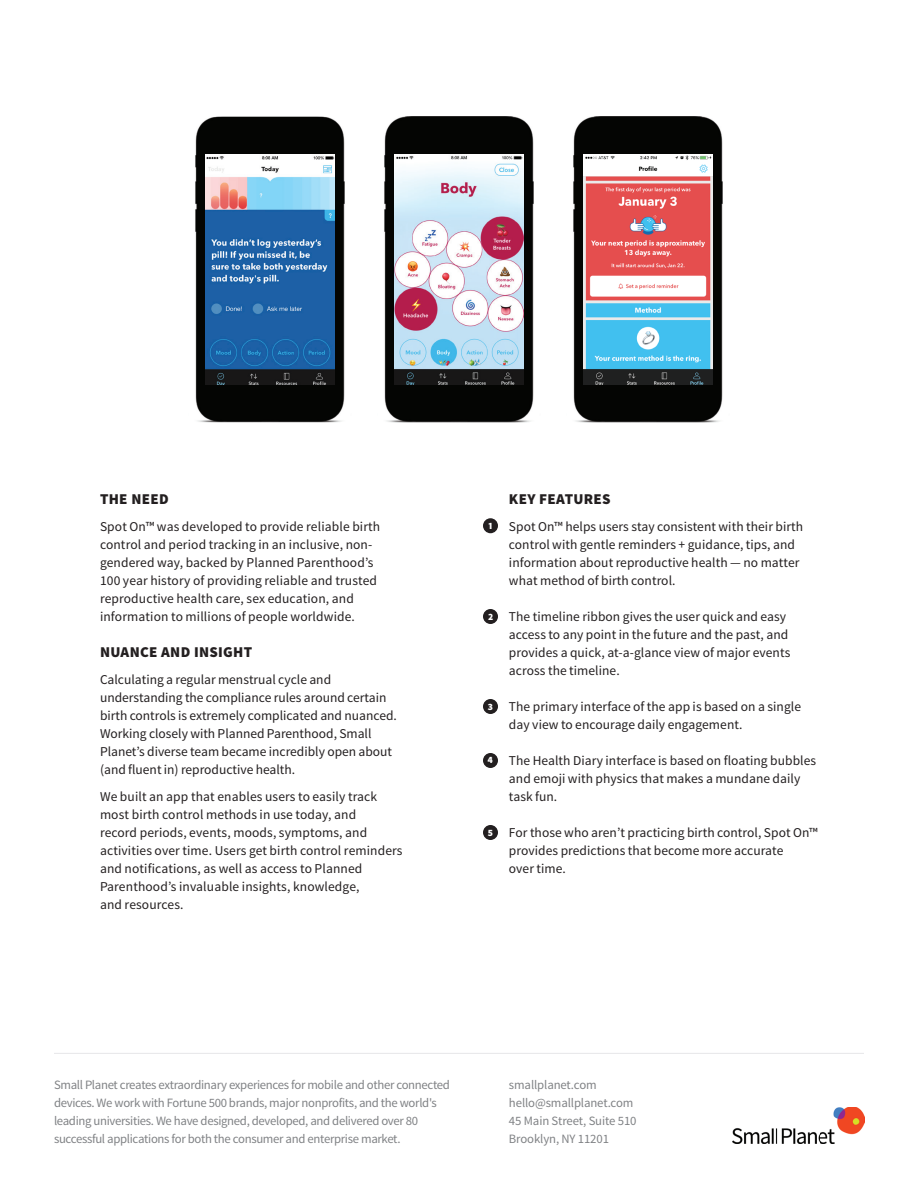
<style>
.page{position:relative;width:918px;height:1188px;background:#fff}
.page>*{position:absolute;margin:0;border:0;box-sizing:border-box;transform-origin:0 0}
.t1{font:900 15px "Source Sans Pro";letter-spacing:.02em;color:#231f20}
.t2{font:13.5px/18px "Source Sans Pro";letter-spacing:.005em;color:#231f20}
.t3{font:12.75px/18px "Source Sans Pro";letter-spacing:-.025em;color:#808285}
.t4{font:900 9.6px "Source Sans Pro";color:#fff}
</style>
<div class="page">
<img style="left:384px;top:117px;width:150px;height:306px">
<img style="left:195px;top:117px;width:150px;height:306px">
<img style="left:573px;top:117px;width:150px;height:306px">
<img style="left:205px;top:154px;width:130px;height:231px">
<img style="left:394px;top:154px;width:130px;height:231px">
<img style="left:583px;top:154px;width:130px;height:231px">
<div style="left:483px;top:518px;width:15px;height:15px;background:#231f20;border-radius:50%"></div>
<div style="left:483px;top:609px;width:15px;height:15px;background:#231f20;border-radius:50%"></div>
<div style="left:483px;top:699px;width:15px;height:15px;background:#231f20;border-radius:50%"></div>
<div style="left:483px;top:753px;width:15px;height:15px;background:#231f20;border-radius:50%"></div>
<div style="left:483px;top:825px;width:15px;height:15px;background:#231f20;border-radius:50%"></div>
<hr style="left:54px;top:1053px;width:810px;height:1px;background:#e6e7e9">
<img style="left:733px;top:1107px;width:131px;height:36px">
<p class="t1" style="left:100px;top:489px;width:70px">THE NEED</p>
<p class="t2" style="left:100px;top:518px;width:282px">Spot On™ was developed to provide reliable birth control and period tracking in an inclusive, non&shy;gendered way, backed by Planned Parenthood’s 100 year history of providing reliable and trusted reproductive health care, sex education, and information to millions of people worldwide.</p>
<p class="t1" style="left:100px;top:642px;width:154px">NUANCE AND INSIGHT</p>
<p class="t2" style="left:100px;top:671px;width:298px">Calculating a regular menstrual cycle and understanding the compliance rules around certain birth controls is extremely complicated and nuanced.<br>Working closely with Planned Parenthood, Small Planet’s diverse team became incredibly open about (and fluent in) reproductive health.</p>
<p class="t2" style="left:100px;top:788px;width:304px">We built an app that enables users to easily track most birth control methods in use today, and<br>record periods, events, moods, symptoms, and activities over time. Users get birth control reminders and notifications, as well as access to Planned Parenthood’s invaluable insights, knowledge,<br>and resources.</p>
<p class="t4" style="left:489px;top:519px;width:6px">1</p>
<p class="t4" style="left:488px;top:610px;width:7px">2</p>
<p class="t4" style="left:488px;top:700px;width:7px">3</p>
<p class="t4" style="left:488px;top:754px;width:7px">4</p>
<p class="t4" style="left:488px;top:826px;width:7px">5</p>
<p class="t1" style="left:509px;top:489px;width:103px">KEY FEATURES</p>
<p class="t2" style="left:509px;top:518px;width:296px">Spot On™ helps users stay consistent with their birth control with gentle reminders + guidance, tips, and information about reproductive health — no matter what method of birth control.</p>
<p class="t2" style="left:509px;top:608px;width:283px">The timeline ribbon gives the user quick and easy access to any point in the future and the past, and provides a quick, at-a-glance view of major events across the timeline.</p>
<p class="t2" style="left:509px;top:698px;width:294px">The primary interface of the app is based on a single day view to encourage daily engagement.</p>
<p class="t2" style="left:509px;top:752px;width:309px">The Health Diary interface is based on floating bubbles and emoji with physics that makes a mundane daily task fun.</p>
<p class="t2" style="left:509px;top:824px;width:310px">For those who aren’t practicing birth control, Spot On™ provides predictions that become more accurate<br>over time.</p>
<p class="t3" style="left:54px;top:1076px;width:398px">Small Planet creates extraordinary experiences for mobile and other connected devices. We work with Fortune 500 brands, major nonprofits, and the world's leading universities. We have designed, developed, and delivered over 80 successful applications for both the consumer and enterprise market.</p>
<p class="t3" style="left:509px;top:1076px;width:129px">smallplanet.com hello@smallplanet.com<br>45 Main Street, Suite 510<br>Brooklyn, NY 11201</p>
</div>
